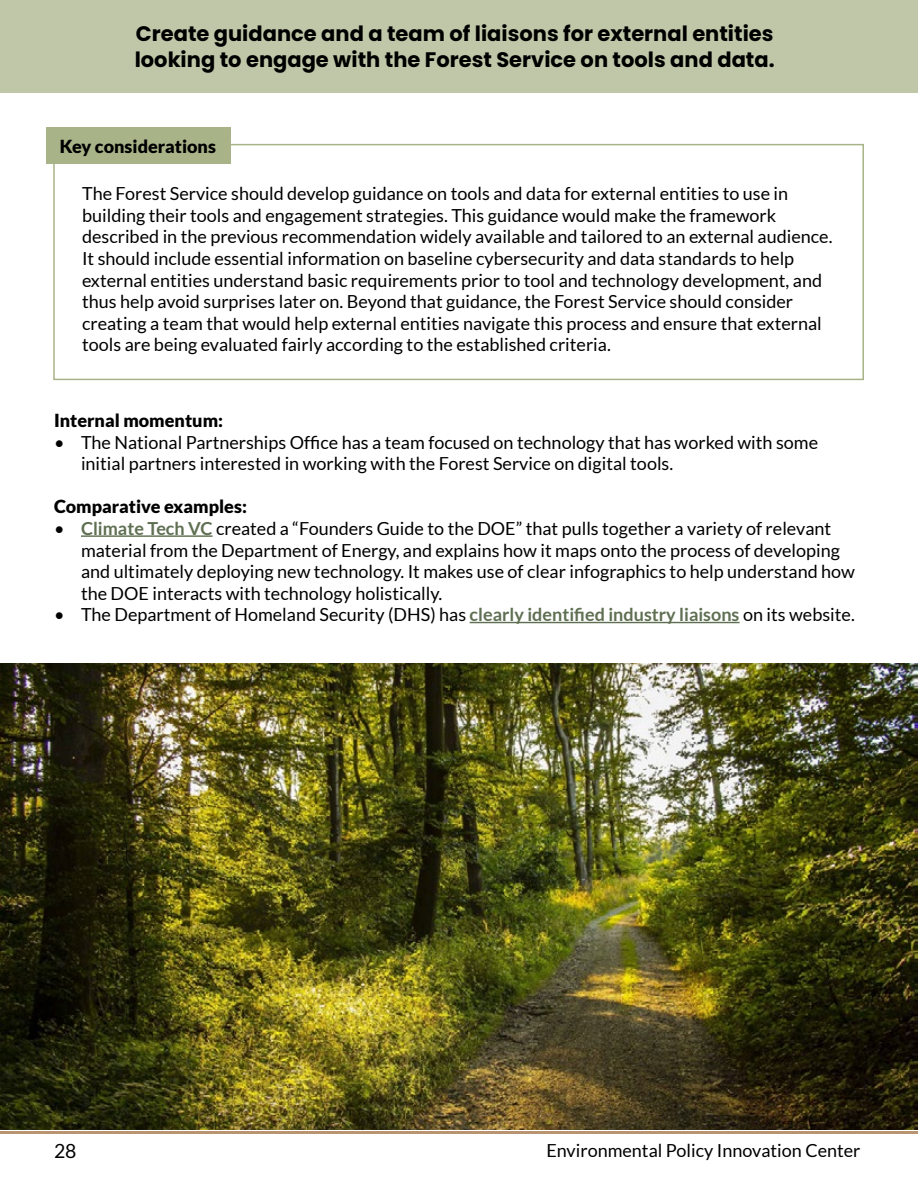
<style>
.page{position:relative;width:918px;height:1188px;background:#fff}
.page>*{position:absolute;margin:0;border:0;box-sizing:border-box;transform-origin:0 0}
.t1{font:700 21px/25.2px "Poppins";color:#000}
.t2{font:19.5px "Lato";color:#000}
.t3{font:18px/21.6px "Lato";color:#000}
.t4{font:900 18px "Lato";color:#000}
.s1{font-weight:700;color:#5f6f52}
</style>
<div class="page">
<hr style="left:0;top:1131px;width:918px;height:3px;background:#b99470">
<hr style="left:81px;top:535px;width:132px;height:2px;background:#5f6f52">
<hr style="left:470px;top:622px;width:270px;height:1px;background:#5f6f52">
<div style="left:0;top:0;width:918px;height:92px;background:#c0c7a8"></div>
<div style="left:53px;top:144px;width:811px;height:236px;border:2px solid #a9b388"></div>
<div style="left:46px;top:127px;width:184px;height:37px;background:#a9b388"></div>
<img style="left:0;top:663px;width:918px;height:467px">
<p class="t1" style="left:135px;top:22px;width:641px">Create guidance and a team of liaisons for external entities looking to engage with the Forest Service on tools and data.</p>
<p class="t4" style="left:60px;top:136px;width:158px">Key considerations</p>
<p class="t3" style="left:82px;top:183px;width:752px">The Forest Service should develop guidance on tools and data for external entities to use in building their tools and engagement strategies. This guidance would make the framework described in the previous recommendation widely available and tailored to an external audience.<br>It should include essential information on baseline cybersecurity and data standards to help external entities understand basic requirements prior to tool and technology development, and thus help avoid surprises later on. Beyond that guidance, the Forest Service should consider creating a team that would help external entities navigate this process and ensure that external tools are being evaluated fairly according to the established criteria.</p>
<p class="t4" style="left:54px;top:410px;width:171px">Internal momentum:</p>
<p class="t3" style="left:81px;top:431px;width:739px;text-indent:-27px">• The National Partnerships Office has a team focused on technology that has worked with some initial partners interested in working with the Forest Service on digital tools.</p>
<p class="t4" style="left:54px;top:496px;width:194px">Comparative examples:</p>
<p class="t3" style="left:81px;top:518px;width:776px;text-indent:-27px">• <span class="s1">Climate Tech VC</span> created a “Founders Guide to the DOE” that pulls together a variety of relevant material from the Department of Energy, and explains how it maps onto the process of developing and ultimately deploying new technology. It makes use of clear infographics to help understand how the DOE interacts with technology holistically.</p>
<p class="t3" style="left:54px;top:604px;width:802px">• The Department of Homeland Security (DHS) has <span class="s1">clearly identified industry liaisons</span> on its website.</p>
<p class="t2" style="left:54px;top:1140px;width:24px">28</p>
<p class="t3" style="left:546px;top:1140px;width:316px">Environmental Policy Innovation Center</p>
</div>
